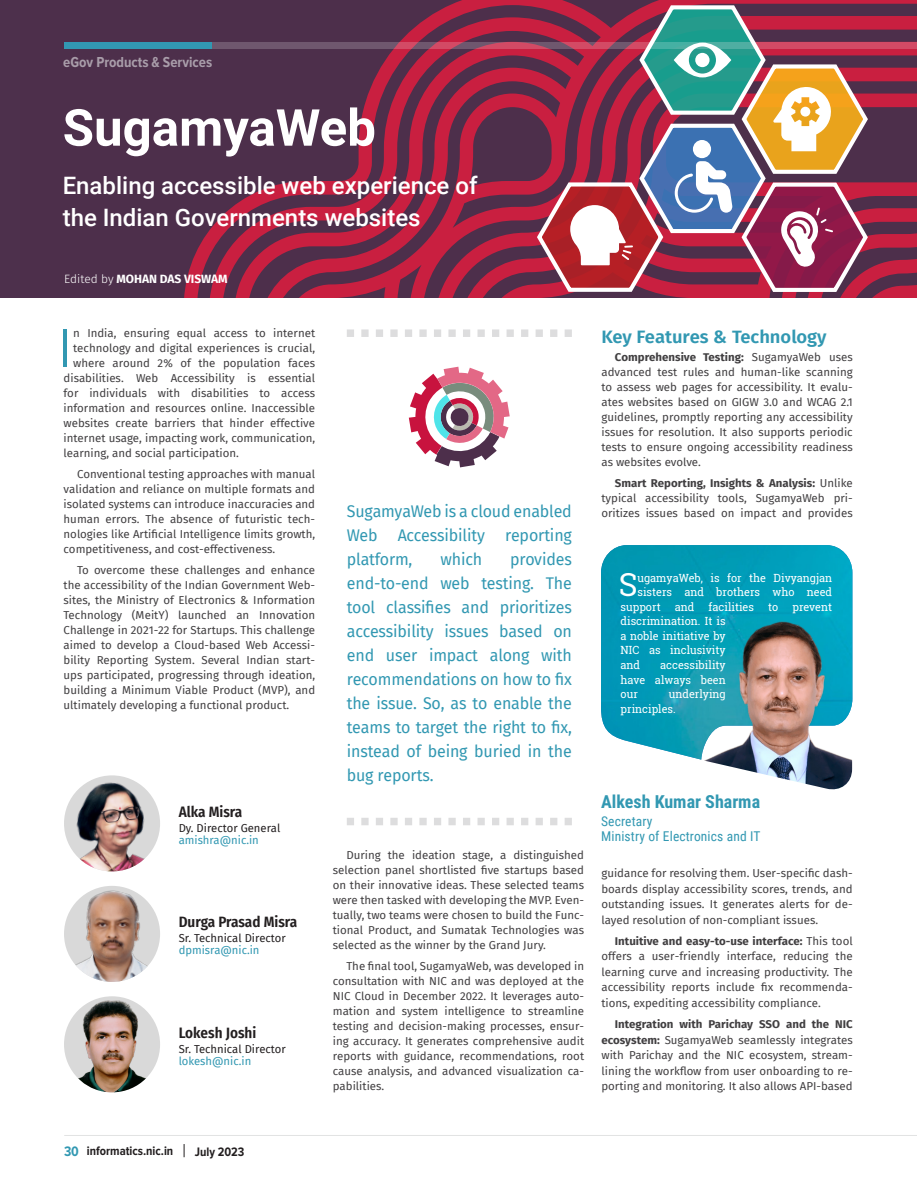
<style>
.page{position:relative;width:917px;height:1187px;background:#fff}
.page>*{position:absolute;margin:0;border:0;box-sizing:border-box;transform-origin:0 0}
.Dropletter{font:300 55.05px "Fira Sans";color:#3298b2}
.t1{font:700 51px "Roboto";color:#fff}
.Dropletter_for_Testi{font:31.65px "Roboto Slab";color:#fff}
.Subtitle{font:500 24px "Roboto";color:#fff}
.Heading{font:600 18px "Fira Sans";color:#3298b2}
.Heading-2{font:700 18px "Roboto Condensed";color:#3298b2}
.GIST{font:16.5px/24px "Fira Sans";letter-spacing:-.01em;color:#3298b2;text-align:justify}
.Name{font:600 15px "Fira Sans Condensed";color:#231f20}
.t2{font:700 15px "Proxima Nova Cond";color:#e6e7e9}
.Heading-3{font:13.5px "Roboto Condensed";letter-spacing:.01em;color:#3298b2}
.t3{font:700 12.75px "Proxima Nova Cond";color:#231f20}
.Subtitle-2{font:700 12px "Fira Sans";color:#fff}
.Paragraph{font:11.25px/15px "Fira Sans";color:#413f41;text-align:justify}
.Dropletter-2{font:11.25px "Fira Sans";color:#413f41}
.Dropletter_for_Testi-2{font:11.25px/14.5px "Roboto Slab";color:#fff;text-align:justify}
.Designation{font:11.25px "Fira Sans";color:#231f20}
.email{font:11.25px "Fira Sans";color:#3298b2}
.s1{font-weight:300}
.s2{font-weight:700}
.s3{font-size:14.25px;color:#3298b2}
</style>
<div class="page">
<hr style="left:64px;top:1135px;width:853px;height:1px;background:#e2e3e3">
<svg style="left:184px;top:1144px;width:1px;height:13px"></svg>
<div style="left:0;top:0;width:917px;height:297px;background:#4d304c"></div>
<svg style="left:184px;top:0;width:350px;height:297px"></svg>
<svg style="left:499px;top:94px;width:35px;height:203px"></svg>
<img style="left:65px;top:999px;width:95px;height:93px">
<img style="left:64px;top:886px;width:96px;height:96px;border-radius:48px">
<img style="left:67px;top:775px;width:89px;height:96px">
<svg style="left:212px;top:43px;width:322px;height:6px;background:#8b536b"></svg>
<div style="left:64px;top:43px;width:148px;height:6px;background:#3298b2"></div>
<img style="left:601px;top:545px;width:251px;height:215px">
<img style="left:704px;top:613px;width:148px;height:177px">
<svg style="left:347px;top:818px;width:225px;height:7px"></svg>
<svg style="left:347px;top:329px;width:225px;height:8px"></svg>
<svg style="left:409px;top:367px;width:101px;height:100px"></svg>
<svg style="left:534px;top:0;width:383px;height:297px"></svg>
<h3 class="t2" style="left:63px;top:54px;width:151px">eGov Products &amp; Services</h3>
<p class="t1" style="left:63px;top:92px;width:315px">SugamyaWeb</p>
<p class="Subtitle" style="left:63px;top:168px;width:416px">Enabling accessible web experience of</p>
<p class="Subtitle" style="left:63px;top:201px;width:359px">the Indian Governments websites</p>
<p class="Subtitle-2" style="left:64px;top:268px;width:165px"><span class="s1">Edited by</span> MOHAN DAS VISWAM</p>
<p class="Dropletter" style="left:57px;top:309px;width:17px">I</p>
<p class="Dropletter-2" style="left:73px;top:325px;width:243px">n India, ensuring equal access to internet</p>
<p class="Dropletter-2" style="left:73px;top:340px;width:243px">technology and digital experiences is crucial,</p>
<p class="Dropletter-2" style="left:73px;top:355px;width:243px">where around 2% of the population faces</p>
<p class="Dropletter-2" style="left:64px;top:370px;width:253px">disabilities. Web Accessibility is essential</p>
<p class="Dropletter-2" style="left:64px;top:385px;width:253px">for individuals with disabilities to access</p>
<p class="Dropletter-2" style="left:64px;top:400px;width:253px">information and resources online. Inaccessible</p>
<p class="Dropletter-2" style="left:64px;top:415px;width:253px">websites create barriers that hinder effective</p>
<p class="Dropletter-2" style="left:64px;top:430px;width:253px">internet usage, impacting work, communication,</p>
<p class="Dropletter-2" style="left:64px;top:445px;width:177px">learning, and social participation.</p>
<p class="Paragraph" style="left:64px;top:466px;width:253px;text-indent:14px">Conventional testing approaches with manual validation and reliance on multiple formats and isolated systems can introduce inaccuracies and human errors. The absence of futuristic tech&shy;nologies like Artificial Intelligence limits growth, competitiveness, and cost-effectiveness.</p>
<p class="Paragraph" style="left:64px;top:562px;width:253px;text-indent:14px">To overcome these challenges and enhance the accessibility of the Indian Government Web&shy;sites, the Ministry of Electronics &amp; Information Technology (MeitY) launched an Innovation Challenge in 2021-22 for Startups. This challenge aimed to develop a Cloud-based Web Accessi&shy;bility Reporting System. Several Indian start&shy;ups participated, progressing through ideation, building a Minimum Viable Product (MVP), and ultimately developing a functional product.</p>
<p class="Name" style="left:179px;top:799px;width:65px">Alka Misra</p>
<p class="Designation" style="left:179px;top:819px;width:103px">Dy. Director General</p>
<p class="email" style="left:179px;top:831px;width:82px">amishra@nic.in</p>
<p class="Name" style="left:179px;top:910px;width:120px">Durga Prasad Misra</p>
<p class="Designation" style="left:179px;top:930px;width:109px">Sr. Technical Director</p>
<p class="email" style="left:179px;top:942px;width:82px">dpmisra@nic.in</p>
<p class="Name" style="left:179px;top:1020px;width:79px">Lokesh Joshi</p>
<p class="Designation" style="left:179px;top:1040px;width:109px">Sr. Technical Director</p>
<p class="email" style="left:179px;top:1052px;width:74px">lokesh@nic.in</p>
<p class="GIST" style="left:347px;top:499px;width:227px">SugamyaWeb is a cloud enabled Web Accessibility reporting platform,</p>
<p class="GIST" style="left:347px;top:547px;width:227px;text-indent:163px">provides end-to-end web testing. The tool classifies and prioritizes accessibility issues based on end user impact along with recommendations on how to fix the issue. So, as to enable the teams to target the right to fix, instead of being buried in the bug reports.</p>
<p class="GIST" style="left:440px;top:547px;width:43px">which</p>
<p class="Paragraph" style="left:333px;top:848px;width:253px;text-indent:14px">During the ideation stage, a distinguished selection panel shortlisted five startups based on their innovative ideas. These selected teams were then tasked with developing the MVP. Even&shy;tually, two teams were chosen to build the Func&shy;tional Product, and Sumatak Technologies was selected as the winner by the Grand Jury.</p>
<p class="Paragraph" style="left:333px;top:959px;width:253px;text-indent:14px">The final tool, SugamyaWeb, was developed in consultation with NIC and was deployed at the NIC Cloud in December 2022. It leverages auto&shy;mation and system intelligence to streamline testing and decision-making processes, ensur&shy;ing accuracy. It generates comprehensive audit reports with guidance, recommendations, root cause analysis, and advanced visualization ca&shy;pabilities.</p>
<p class="Heading" style="left:601px;top:322px;width:227px">Key Features &amp; Technology</p>
<p class="Paragraph" style="left:601px;top:350px;width:253px;text-indent:14px"><span class="s2">Comprehensive Testing:</span> SugamyaWeb uses advanced test rules and human-like scanning to assess web pages for accessibility. It evalu&shy;ates websites based on GIGW 3.0 and WCAG 2.1 guidelines, promptly reporting any accessibility issues for resolution. It also supports periodic tests to ensure ongoing accessibility readiness as websites evolve.</p>
<p class="Paragraph" style="left:601px;top:476px;width:253px;text-indent:14px"><span class="s2">Smart Reporting, Insights &amp; Analysis:</span> Unlike typical accessibility tools, SugamyaWeb pri&shy;oritizes issues based on impact and provides</p>
<p class="Dropletter_for_Testi" style="left:619px;top:563px;width:20px">S</p>
<p class="Dropletter_for_Testi-2" style="left:637px;top:570px;width:196px">ugamyaWeb, is for the Divyangjan</p>
<p class="Dropletter_for_Testi-2" style="left:637px;top:585px;width:196px">sisters and brothers who need</p>
<p class="Dropletter_for_Testi-2" style="left:620px;top:599px;width:42px">support</p>
<p class="Dropletter_for_Testi-2" style="left:675px;top:599px;width:21px">and</p>
<p class="Dropletter_for_Testi-2" style="left:709px;top:599px;width:47px">facilities</p>
<p class="Dropletter_for_Testi-2" style="left:768px;top:599px;width:12px">to</p>
<p class="Dropletter_for_Testi-2" style="left:792px;top:599px;width:41px">prevent</p>
<p class="Dropletter_for_Testi-2" style="left:620px;top:614px;width:107px">discrimination. It is a noble initiative by NIC as inclusivity and</p>
<p class="Dropletter_for_Testi-2" style="left:620px;top:657px;width:107px;text-indent:40px">accessibility have always been our</p>
<p class="Dropletter_for_Testi-2" style="left:620px;top:686px;width:107px;text-indent:48px">underlying principles.</p>
<p class="Heading-2" style="left:601px;top:789px;width:160px">Alkesh Kumar Sharma</p>
<p class="Heading-3" style="left:601px;top:812px;width:53px">Secretary</p>
<p class="Heading-3" style="left:601px;top:827px;width:161px">Ministry of Electronics and IT</p>
<p class="Paragraph" style="left:601px;top:865px;width:253px;line-height:15.5px">guidance for resolving them. User-specific dash&shy;boards display accessibility scores, trends, and outstanding issues. It generates alerts for de&shy;layed resolution of non-compliant issues.</p>
<p class="Paragraph" style="left:601px;top:933px;width:253px;line-height:15.5px;text-indent:14px"><span class="s2">Intuitive and easy-to-use interface:</span> This tool offers a user-friendly interface, reducing the learning curve and increasing productivity. The accessibility reports include fix recommenda&shy;tions, expediting accessibility compliance.</p>
<p class="Paragraph" style="left:601px;top:1016px;width:253px;line-height:15.5px;text-indent:14px"><span class="s2">Integration with Parichay SSO and the NIC ecosystem:</span> SugamyaWeb seamlessly integrates with Parichay and the NIC ecosystem, stream&shy;lining the workflow from user onboarding to re&shy;porting and monitoring. It also allows API-based</p>
<p class="t3" style="left:64px;top:1144px;width:111px"><span class="s3">30</span> informatics.nic.in</p>
<p class="t3" style="left:195px;top:1145px;width:51px">July 2023</p>
</div>
